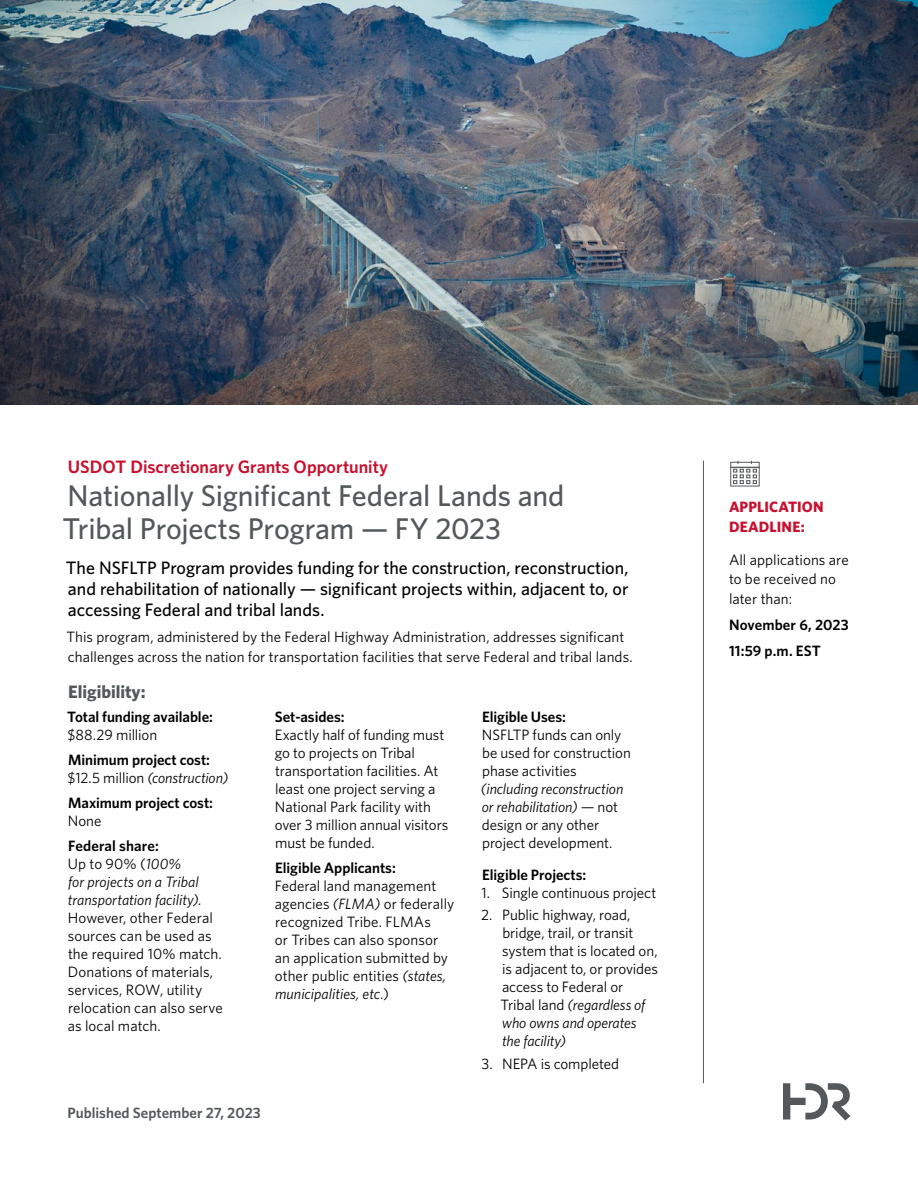
<style>
.page{position:relative;width:918px;height:1188px;background:#fff}
.page>*{position:absolute;margin:0;border:0;box-sizing:border-box;transform-origin:0 0}
.Heading_1{font:500 30px/33px "Whitney";letter-spacing:-.005em;color:#54585a}
.Heading_3{font:500 18px/21px "Whitney";letter-spacing:-.005em;color:#000;text-align:justify}
.Heading_3-2{font:600 18px "Whitney";color:#c8102e}
.Heading_3-3{font:700 18px "Whitney";letter-spacing:-.005em;color:#54585a}
.Body{font:15px/18px "Whitney";color:#000}
.Body-2{font:600 15px/18px "Whitney";letter-spacing:-.005em;color:#000}
.Website{font:600 15px "Whitney";color:#54585a}
.Body-3{font:700 15px/19.5px "Whitney";letter-spacing:.01em;color:#c8102e}
.s1{font-weight:400}
.s2{font-weight:400;font-style:italic}
.s3{font-weight:600}
.s4{font-style:italic}
</style>
<div class="page">
<svg style="left:783px;top:1083px;width:67px;height:38px"></svg>
<div style="left:730px;top:462px;width:30px;height:6px;border:1px solid #55585a"></div>
<svg style="left:733px;top:461px;width:24px;height:23px"></svg>
<div style="left:730px;top:467px;width:30px;height:20px;border:1px solid #55585a"></div>
<hr style="left:703px;top:461px;width:1px;height:622px;background:#54585a">
<img style="left:0;top:0;width:918px;height:405px">
<p class="Heading_3-2" style="left:68px;top:455px;width:322px">USDOT Discretionary Grants Opportunity</p>
<p class="Heading_1" style="left:62px;top:479px;width:503px">Nationally Significant Federal Lands and<br>Tribal Projects Program — FY 2023</p>
<p class="Heading_3" style="left:66px;top:557px;width:564px">The NSFLTP Program provides funding for the construction, reconstruction, and rehabilitation of nationally — significant projects within, adjacent to, or accessing Federal and tribal lands.</p>
<p class="Body" style="left:66px;top:627px;width:568px;line-height:19.5px">This program, administered by the Federal Highway Administration, addresses significant challenges across the nation for transportation facilities that serve Federal and tribal lands.</p>
<p class="Heading_3-3" style="left:68px;top:679px;width:79px">Eligibility:</p>
<p class="Body-2" style="left:67px;top:708px;width:147px">Total funding available: <span class="s1">$88.29 million</span></p>
<p class="Body-2" style="left:67px;top:751px;width:162px">Minimum project cost: <span class="s1">$12.5 million</span> <span class="s2">(construction)</span></p>
<p class="Body-2" style="left:68px;top:793px;width:147px">Maximum project cost:<br><span class="s1">None</span></p>
<p class="Body" style="left:68px;top:836px;width:156px"><span class="s3">Federal share:<br></span>Up to 90% (<span class="s4">100%<br>for projects on a Tribal transportation facility).<br></span>However, other Federal sources can be used as the required 10% match.<br>Donations of materials, services, ROW, utility relocation can also serve as local match.</p>
<p class="Body" style="left:275px;top:708px;width:175px"><span class="s3">Set-asides:<br></span>Exactly half of funding must go to projects on Tribal transportation facilities. At least one project serving a<br>National Park facility with over 3 million annual visitors must be funded.</p>
<p class="Body" style="left:275px;top:859px;width:181px"><span class="s3">Eligible Applicants:<br></span>Federal land management agencies <span class="s4">(FLMA)</span> or federally recognized Tribe. FLMAs<br>or Tribes can also sponsor an application submitted by other public entities <span class="s4">(states, municipalities, etc</span>.)</p>
<p class="Body" style="left:481px;top:708px;width:151px"><span class="s3">Eligible Uses:<br></span>NSFLTP funds can only be used for construction phase activities <span class="s4">(including reconstruction or rehabilitation) —</span> not design or any other project development.</p>
<p class="Body-2" style="left:482px;top:865px;width:106px">Eligible Projects:</p>
<p class="Body" style="left:481px;top:883px;width:176px">1. Single continuous project</p>
<p class="Body" style="left:501px;top:906px;width:159px;text-indent:-20px">2. Public highway, road, bridge, trail, or transit system that is located on, is adjacent to, or provides access to Federal or<br>Tribal land <span class="s4">(regardless of who owns and operates<br>the facility)</span></p>
<p class="Body" style="left:482px;top:1054px;width:139px">3. NEPA is completed</p>
<p class="Website" style="left:68px;top:1103px;width:195px">Published September 27, 2023</p>
<p class="Body-3" style="left:729px;top:497px;width:96px">APPLICATION<br>DEADLINE:</p>
<p class="Body" style="left:729px;top:549px;width:121px;line-height:19.5px">All applications are to be received no later than:</p>
<p class="Body-2" style="left:729px;top:615px;width:121px">November 6, 2023</p>
<p class="Body-2" style="left:729px;top:642px;width:94px">11:59 p.m. EST</p>
</div>
